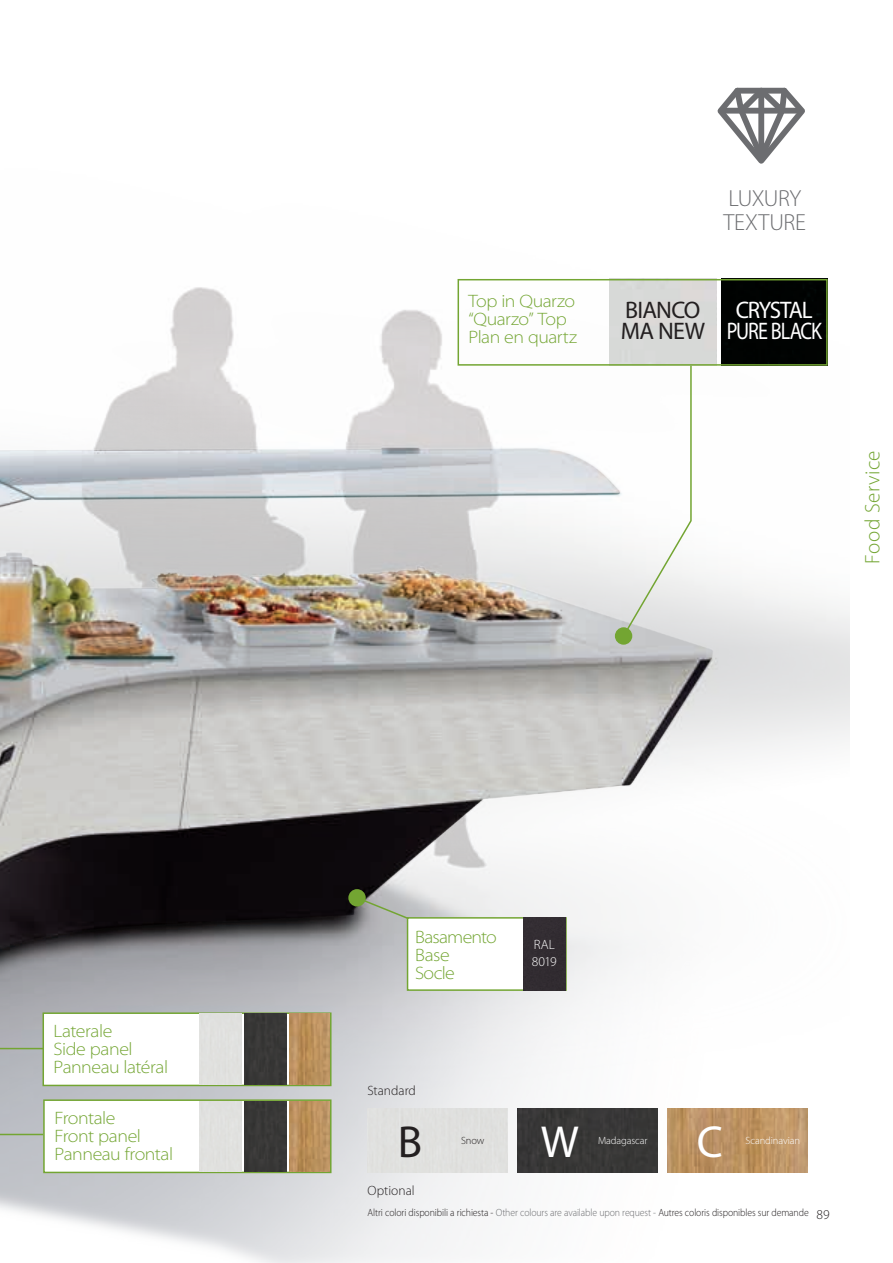
<style>
.page{position:relative;width:893px;height:1263px;background:#fff}
.page>*{position:absolute;margin:0;border:0;box-sizing:border-box;transform-origin:0 0}
.t1{font:45px "Myriad Pro";color:#fff}
.t2{font:45px "Myriad Pro";color:#231f20}
.t3{font:24px/21px "Myriad Pro";letter-spacing:-.06em;color:#fff;text-align:center;scale:.96 1}
.t4{font:24px/21px "Myriad Pro";letter-spacing:-.025em;color:#231f20}
.t5{font:300 23.4px/23.4px "Myriad Pro";letter-spacing:-.015em;color:#6c6d70}
.t6{font:300 21px "Myriad Pro";letter-spacing:.025em;color:#73a532}
.t7{font:300 semi-expanded 18px/18px "Myriad Pro";letter-spacing:-.025em;color:#73a532}
.t8{font:300 13.5px "Myriad Pro";color:#231f20}
.t9{font:300 13.5px/16.5px "Myriad Pro";color:#fff}
.t10{font:300 10.5px "Myriad Pro";letter-spacing:-.01em;color:#231f20;scale:.93 1}
.t11{font:300 10.5px "Myriad Pro";letter-spacing:-.01em;color:#fff}
.t12{font:300 10.5px "Myriad Pro";letter-spacing:-.01em;color:#231f20}
.s1{color:#6c6d70}
.s2{font-size:13.5px}
</style>
<div class="page">
<img style="left:0;top:278px;width:850px;height:985px">
<svg style="left:43px;top:1099px;width:288px;height:74px"></svg>
<svg style="left:43px;top:1012px;width:288px;height:74px"></svg>
<svg style="left:717px;top:87px;width:88px;height:77px"></svg>
<div style="left:610px;top:282px;width:106px;height:81px;background:#d7d9d7"></div>
<div style="left:721px;top:282px;width:104px;height:81px;background:#000302"></div>
<div style="left:368px;top:1108px;width:140px;height:64px;background:#e0e0de"></div>
<div style="left:518px;top:1108px;width:140px;height:64px;background:#383737"></div>
<div style="left:245px;top:1014px;width:42px;height:70px;background:#383736"></div>
<div style="left:245px;top:1101px;width:42px;height:71px;background:#383736"></div>
<img style="left:668px;top:1108px;width:140px;height:64px">
<img style="left:289px;top:1014px;width:41px;height:70px">
<img style="left:289px;top:1101px;width:41px;height:71px">
<svg style="left:355px;top:896px;width:58px;height:26px"></svg>
<div style="left:348px;top:889px;width:18px;height:17px;background:#73a532;border-radius:50%"></div>
<svg style="left:0;top:875px;width:44px;height:261px;background:#7f8083"></svg>
<div style="left:407px;top:917px;width:160px;height:74px;background:#fff;border:2px solid #73a532"></div>
<div style="left:523px;top:918px;width:42px;height:72px;background:#322c31"></div>
<div style="left:458px;top:279px;width:370px;height:87px;border:2px solid #73a532"></div>
<svg style="left:621px;top:365px;width:71px;height:273px"></svg>
<div style="left:615px;top:627px;width:17px;height:18px;background:#73a532;border-radius:50%"></div>
<p class="t7" style="left:54px;top:1022px;width:116px">Laterale<br>Side panel<br>Panneau latéral</p>
<p class="t7" style="left:55px;top:1109px;width:120px">Frontale<br>Front panel<br>Panneau frontal</p>
<p class="t7" style="left:468px;top:292px;width:110px">Top in Quarzo “Quarzo” Top<br>Plan en quartz</p>
<p class="t5" style="left:723px;top:187px;width:84px">LUXURY<br>TEXTURE</p>
<h2 class="t4" style="left:621px;top:299px;width:86px">BIANCO<br>MA NEW</h2>
<h2 class="t3" style="left:727px;top:299px;width:101px">CRYSTAL<br>PURE BLACK</h2>
<p class="t6" style="left:861px;top:564px;width:115px;rotate:-90deg">Food Service</p>
<p class="t7" style="left:415px;top:928px;width:83px">Basamento<br>Base<br>Socle</p>
<p class="t9" style="left:532px;top:937px;width:26px">RAL<br>8019</p>
<p class="t8" style="left:368px;top:1083px;width:50px">Standard</p>
<h1 class="t2" style="left:398px;top:1114px;width:26px">B</h1>
<p class="t8" style="left:368px;top:1183px;width:49px">Optional</p>
<p class="t12" style="left:461px;top:1135px;width:25px">Snow</p>
<h1 class="t1" style="left:541px;top:1114px;width:40px">W</h1>
<h1 class="t1" style="left:697px;top:1114px;width:28px">C</h1>
<p class="t11" style="left:598px;top:1135px;width:51px">Madagascar</p>
<p class="t11" style="left:746px;top:1135px;width:56px">Scandinavian</p>
<p class="t10" style="left:368px;top:1207px;width:498px">Altri colori disponibili a richiesta - <span class="s1">Other colours are available upon request -</span> Autres coloris disponibles sur demande <span class="s2">89</span></p>
</div>
